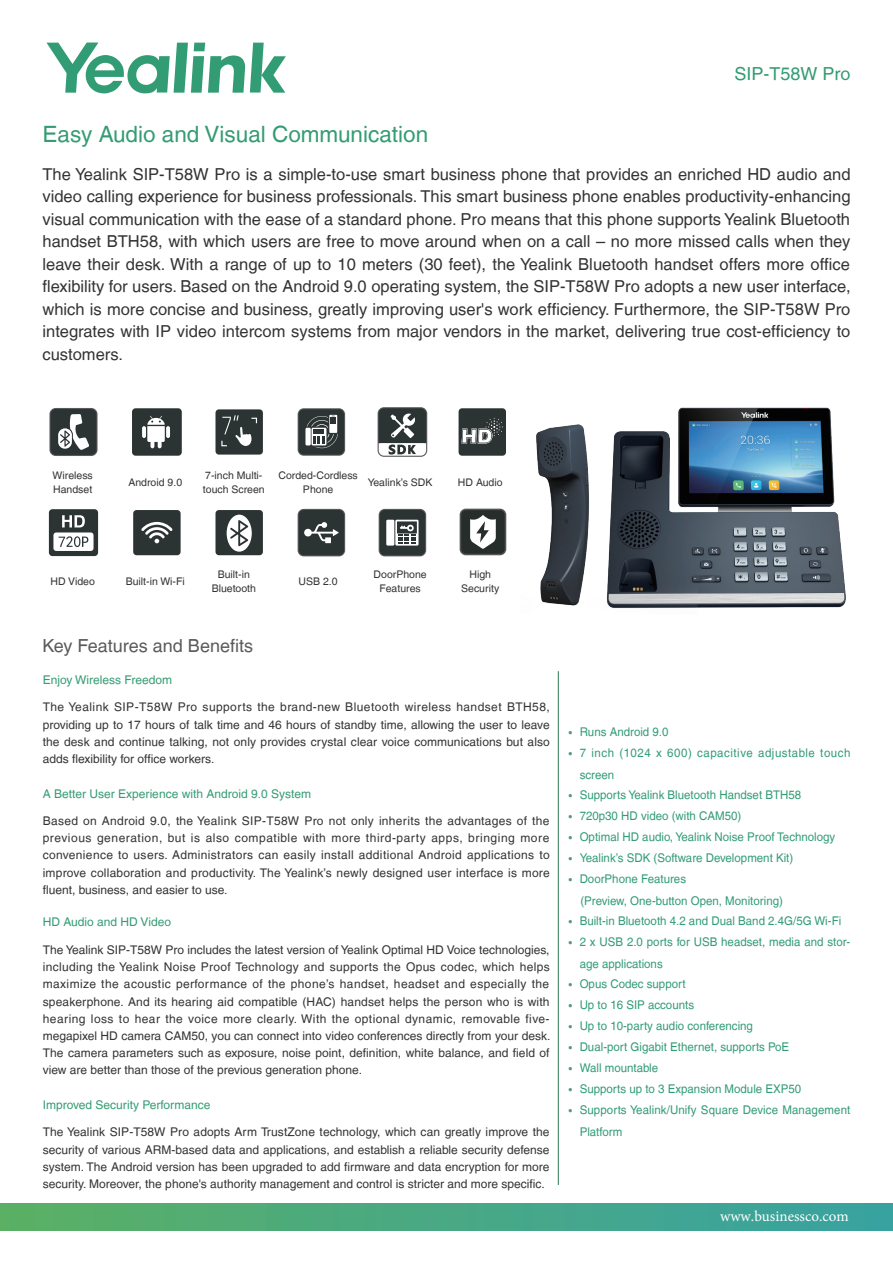
<style>
.page{position:relative;width:893px;height:1263px;background:#fff}
.page>*{position:absolute;margin:0;border:0;box-sizing:border-box;transform-origin:0 0}
.t1{font:22.5px "Helvetica LT";color:#349c74}
.t2{font:18px "Helvetica LT";color:#595a5b}
.t3{font:18px "Helvetica LT";color:#349c74}
.t4{font:16.5px/22.5px "Helvetica LT";color:#333334;text-align:justify}
.t5{font:15px "Minion Pro";color:#fff}
.t6{font:12px/17.2px "Helvetica LT";color:#333334;text-align:justify}
.t7{font:12px/21.8px "Helvetica LT";color:#329c75;scale:.96 1}
.t8{font:12px "Helvetica LT";color:#349c74}
.t9{font:12px/21.8px "Helvetica LT";letter-spacing:.045em;color:#329c75;scale:.96 1}
.t10{font:10.5px/13.6px "Helvetica LT";color:#333334;text-align:center}
.s1{font-family:"Microsoft Phags Pa";font-size:13.5px;color:#559584}
</style>
<div class="page">
<svg style="left:46px;top:43px;width:240px;height:50px"></svg>
<div style="left:0;top:1203px;width:893px;height:27px;background:linear-gradient(to right,#5ab065,#38a2a2)"></div>
<hr style="left:558px;top:671px;width:1px;height:514px;background:#2d7757">
<img style="left:536px;top:407px;width:310px;height:201px">
<div style="left:215px;top:409px;width:48px;height:46px;background:#2c3333;border-radius:3px"></div>
<svg style="left:221px;top:415px;width:36px;height:32px"></svg>
<div style="left:133px;top:510px;width:48px;height:45px;background:#2c3333;border-radius:3px"></div>
<svg style="left:141px;top:522px;width:32px;height:21px"></svg>
<div style="left:459px;top:408px;width:47px;height:48px;background:#2c3333;border-radius:4px"></div>
<svg style="left:461px;top:417px;width:42px;height:26px"></svg>
<div style="left:132px;top:408px;width:50px;height:48px;background:#2c3333;border-radius:4px"></div>
<svg style="left:142px;top:426px;width:4px;height:12px"></svg>
<svg style="left:166px;top:426px;width:4px;height:12px"></svg>
<svg style="left:147px;top:416px;width:18px;height:32px"></svg>
<div style="left:215px;top:510px;width:48px;height:45px;background:#2c3333;border-radius:3px"></div>
<svg style="left:227px;top:515px;width:25px;height:37px"></svg>
<div style="left:298px;top:509px;width:47px;height:47px;border:2px solid #595a5c;border-radius:5px"></div>
<div style="left:299px;top:510px;width:45px;height:45px;background:#2c3333;border-radius:5px"></div>
<svg style="left:304px;top:522px;width:35px;height:21px"></svg>
<div style="left:49px;top:509px;width:49px;height:47px;background:#2c3333;border-radius:4px"></div>
<svg style="left:62px;top:515px;width:23px;height:12px"></svg>
<div style="left:53px;top:532px;width:41px;height:19px;background:#fff;border-radius:3px"></div>
<svg style="left:59px;top:536px;width:29px;height:11px"></svg>
<svg style="left:298px;top:408px;width:47px;height:48px;background:#575c5c"></svg>
<div style="left:378px;top:407px;width:49px;height:50px;border:2px solid #595a5c;border-radius:5px"></div>
<svg style="left:379px;top:408px;width:47px;height:48px"></svg>
<div style="left:379px;top:509px;width:47px;height:47px;border:2px solid #595a5c;border-radius:5px"></div>
<div style="left:380px;top:510px;width:45px;height:45px;background:#2c3333;border-radius:5px"></div>
<div style="left:386px;top:520px;width:8px;height:26px;background:#fff"></div>
<svg style="left:395px;top:520px;width:24px;height:26px"></svg>
<div style="left:397px;top:521px;width:20px;height:12px;background:#2c3333"></div>
<svg style="left:398px;top:524px;width:17px;height:19px"></svg>
<svg style="left:49px;top:408px;width:49px;height:48px"></svg>
<div style="left:51px;top:409px;width:45px;height:46px;background:#2c3333;border-radius:5px"></div>
<svg style="left:58px;top:428px;width:14px;height:21px"></svg>
<svg style="left:60px;top:414px;width:29px;height:36px"></svg>
<svg style="left:460px;top:509px;width:46px;height:46px"></svg>
<h2 class="t3" style="left:734px;top:64px;width:118px">SIP-T58W Pro</h2>
<h1 class="t1" style="left:43px;top:121px;width:387px">Easy Audio and Visual Communication</h1>
<p class="t4" style="left:43px;top:163px;width:810px">The Yealink SIP-T58W Pro is a simple-to-use smart business phone that provides an enriched HD audio and video calling experience for business professionals. This smart business phone enables productivity-enhancing visual communication with the ease of a standard phone. Pro means that this phone supports Yealink Bluetooth handset BTH58, with which users are free to move around when on a call – no more missed calls when they leave their desk. With a range of up to 10 meters (30 feet), the Yealink Bluetooth handset offers more office flexibility for users. Based on the Android 9.0 operating system, the SIP-T58W Pro adopts a new user interface, which is more concise and business, greatly improving user's work efficiency. Furthermore, the SIP-T58W Pro integrates with IP video intercom systems from major vendors in the market, delivering true cost-efficiency to customers.</p>
<p class="t10" style="left:53px;top:469px;width:42px;text-align:left">Wireless<br>Handset</p>
<p class="t10" style="left:128px;top:475px;width:55px">Android 9.0</p>
<p class="t10" style="left:203px;top:469px;width:63px;text-align:left">7-inch Multi&shy;touch Screen</p>
<p class="t10" style="left:278px;top:469px;width:81px">Corded-Cordless<br>Phone</p>
<p class="t10" style="left:368px;top:475px;width:66px">Yealink’s SDK</p>
<p class="t10" style="left:458px;top:475px;width:46px">HD Audio</p>
<p class="t10" style="left:51px;top:574px;width:46px">HD Video</p>
<p class="t10" style="left:126px;top:574px;width:61px">Built-in Wi-Fi</p>
<p class="t10" style="left:212px;top:567px;width:46px">Built-in<br>Bluetooth</p>
<p class="t10" style="left:299px;top:574px;width:41px">USB 2.0</p>
<p class="t10" style="left:374px;top:567px;width:55px">DoorPhone<br>Features</p>
<p class="t10" style="left:461px;top:567px;width:40px">High<br>Security</p>
<h2 class="t2" style="left:43px;top:635px;width:212px">Key Features and Benefits</h2>
<p class="t8" style="left:43px;top:673px;width:131px">Enjoy Wireless Freedom</p>
<p class="t6" style="left:43px;top:698px;width:509px">The Yealink SIP-T58W Pro supports the brand-new Bluetooth wireless handset BTH58, providing up to 17 hours of talk time and 46 hours of standby time, allowing the user to leave the desk and continue talking, not only provides crystal clear voice communications but also adds flexibility for office workers.</p>
<p class="t8" style="left:43px;top:786px;width:270px">A Better User Experience with Android 9.0 System</p>
<p class="t6" style="left:43px;top:812px;width:509px">Based on Android 9.0, the Yealink SIP-T58W Pro not only inherits the advantages of the previous generation, but is also compatible with more third-party apps, bringing more convenience to users. Administrators can easily install additional Android applications to improve collaboration and productivity. The Yealink’s newly designed user interface is more fluent, business, and easier to use.</p>
<p class="t8" style="left:43px;top:915px;width:130px">HD Audio and HD Video</p>
<p class="t6" style="left:43px;top:941px;width:509px">The Yealink SIP-T58W Pro includes the latest version of Yealink Optimal HD Voice technologies, including the Yealink Noise Proof Technology and supports the Opus codec, which helps maximize the acoustic performance of the phone’s handset, headset and especially the speakerphone. And its hearing aid compatible (HAC) handset helps the person who is with hearing loss to hear the voice more clearly. With the optional dynamic, removable five&shy;megapixel HD camera CAM50, you can connect into video conferences directly from your desk.<br>The camera parameters such as exposure, noise point, definition, white balance, and field of view are better than those of the previous generation phone.</p>
<p class="t8" style="left:43px;top:1098px;width:169px">Improved Security Performance</p>
<p class="t6" style="left:43px;top:1123px;width:508px">The Yealink SIP-T58W Pro adopts Arm TrustZone technology, which can greatly improve the security of various ARM-based data and applications, and establish a reliable security defense system. The Android version has been upgraded to add firmware and data encryption for more security. Moreover, the phone's authority management and control is stricter and more specific.</p>
<p class="t7" style="left:568px;top:721px;width:107px"><span class="s1">•</span> Runs Android 9.0</p>
<p class="t9" style="left:580px;top:742px;width:284px;text-indent:-12px"><span class="s1">•</span> 7 inch (1024 x 600) capacitive adjustable touch screen</p>
<p class="t7" style="left:568px;top:784px;width:245px"><span class="s1">•</span> Supports Yealink Bluetooth Handset BTH58</p>
<p class="t7" style="left:568px;top:805px;width:182px"><span class="s1">•</span> 720p30 HD video (with CAM50)</p>
<p class="t7" style="left:568px;top:826px;width:280px"><span class="s1">•</span> Optimal HD audio, Yealink Noise Proof Technology</p>
<p class="t7" style="left:568px;top:847px;width:237px"><span class="s1">•</span> Yealink’s SDK (Software Development Kit)</p>
<p class="t7" style="left:580px;top:868px;width:212px;text-indent:-13px"><span class="s1">•</span> DoorPhone Features<br>(Preview, One-button Open, Monitoring)</p>
<p class="t7" style="left:568px;top:910px;width:286px"><span class="s1">•</span> Built-in Bluetooth 4.2 and Dual Band 2.4G/5G Wi-Fi</p>
<p class="t7" style="left:580px;top:931px;width:284px;text-indent:-12px"><span class="s1">•</span> 2 x USB 2.0 ports for USB headset, media and stor&shy;age applications</p>
<p class="t7" style="left:568px;top:973px;width:124px"><span class="s1">•</span> Opus Codec support</p>
<p class="t7" style="left:568px;top:994px;width:133px"><span class="s1">•</span> Up to 16 SIP accounts</p>
<p class="t7" style="left:568px;top:1015px;width:195px"><span class="s1">•</span> Up to 10-party audio conferencing</p>
<p class="t7" style="left:568px;top:1036px;width:232px"><span class="s1">•</span> Dual-port Gigabit Ethernet, supports PoE</p>
<p class="t7" style="left:568px;top:1057px;width:96px"><span class="s1">•</span> Wall mountable</p>
<p class="t7" style="left:568px;top:1078px;width:245px"><span class="s1">•</span> Supports up to 3 Expansion Module EXP50</p>
<p class="t7" style="left:580px;top:1099px;width:283px;text-indent:-12px"><span class="s1">•</span> Supports Yealink/Unify Square Device Management<br>Platform</p>
<p class="t5" style="left:720px;top:1206px;width:130px">www.businessco.com</p>
</div>
